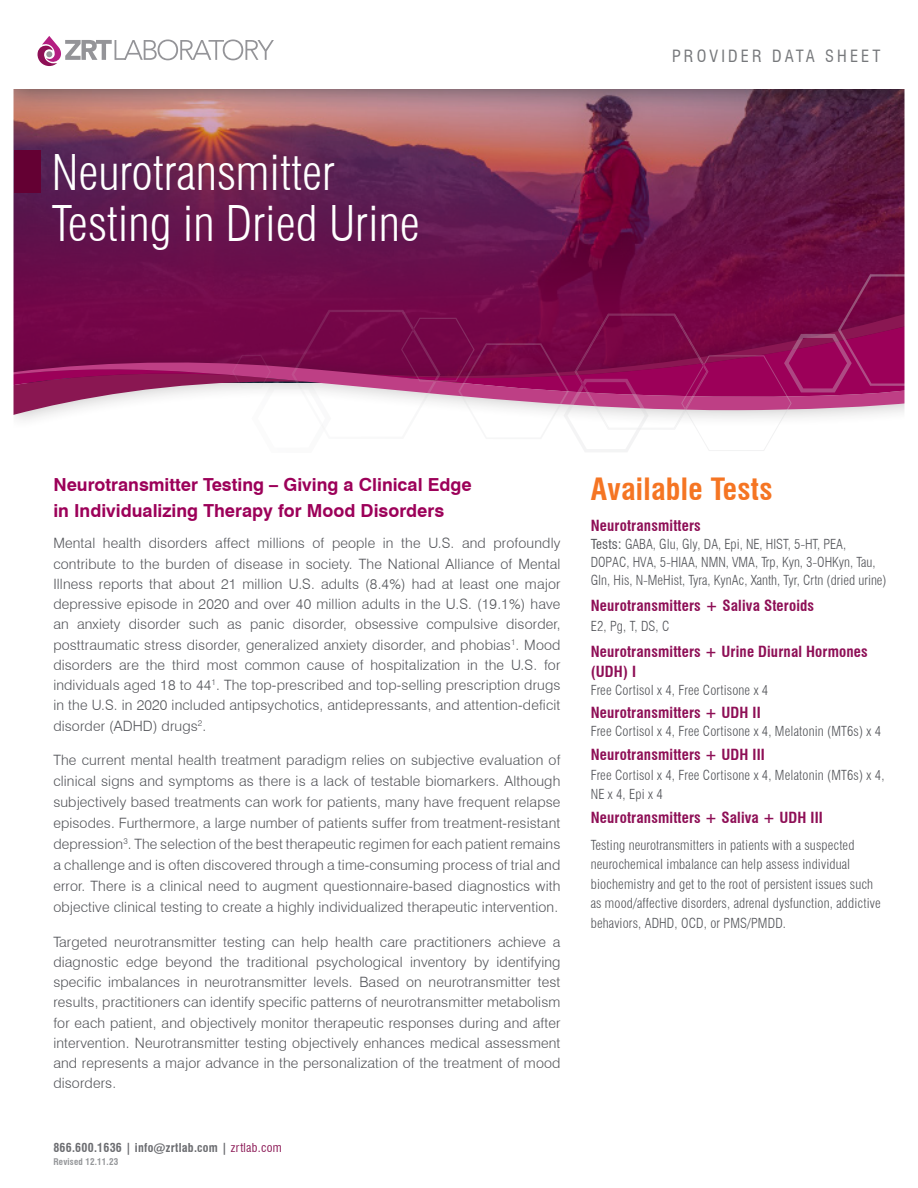
<style>
.page{position:relative;width:918px;height:1188px;background:#fff}
.page>*{position:absolute;margin:0;border:0;box-sizing:border-box;transform-origin:0 0}
.t1{font:300 condensed 48px/51px "Swiss 721 BT";color:#fff}
.t2{font:700 condensed 30px "Swiss 721 BT";letter-spacing:.01em;color:#f57523}
.t3{font:700 18px/25.5px "Swiss 721 BT";color:#9c0159}
.t4{font:condensed 16.5px "Swiss 721 BT";letter-spacing:.19em;color:#76787b}
.t5{font:700 condensed 15px/19.5px "Swiss 721 BT";letter-spacing:.01em;color:#8e0f56}
.t6{font:300 14.25px/20.4px "Swiss 721 BT";letter-spacing:.01em;color:#54555a;text-align:justify}
.t7{font:300 condensed 13.5px/19.5px "Swiss 721 BT";letter-spacing:.01em;color:#54555a}
.t8{font:700 condensed 12px "Swiss 721 BT";letter-spacing:.02em;color:#6c6d71}
.t9{font:700 condensed 9px "Swiss 721 BT";letter-spacing:.02em;color:#939598}
.s1{font-weight:400;color:#8d1c58}
.s2{font-weight:400}
.s3{font-stretch:normal}
</style>
<div class="page">
<svg style="left:15px;top:111px;width:888px;height:163px;background:#732851"></svg>
<div style="left:0;top:0;width:918px;height:111px;background:#231f20;opacity:.64"></div>
<div style="left:0;top:0;width:918px;height:89px;background:#fff"></div>
<svg style="left:38px;top:36px;width:236px;height:30px"></svg>
<div style="left:14px;top:150px;width:27px;height:43px;background:#640033"></div>
<svg style="left:15px;top:274px;width:888px;height:178px"></svg>
<p class="t1" style="left:52px;top:147px;width:370px">Neurotransmitter<br>Testing in Dried Urine</p>
<p class="t4" style="left:672px;top:46px;width:210px">PROVIDER DATA SHEET</p>
<p class="t3" style="left:53px;top:472px;width:420px">Neurotransmitter Testing – Giving a Clinical Edge in Individualizing Therapy for Mood Disorders</p>
<p class="t6" style="left:53px;top:532px;width:509px">Mental health disorders affect millions of people in the U.S. and profoundly contribute to the burden of disease in society. The National Alliance of Mental Illness reports that about 21 million U.S. adults (8.4%) had at least one major depressive episode in 2020 and over 40 million adults in the U.S. (19.1%) have an anxiety disorder such as panic disorder, obsessive compulsive disorder, posttraumatic stress disorder, generalized anxiety disorder, and phobias<sup>1</sup>. Mood disorders are the third most common cause of hospitalization in the U.S. for individuals aged 18 to 44<sup>1</sup>. The top-prescribed and top-selling prescription drugs in the U.S. in 2020 included antipsychotics, antidepressants, and attention-deficit disorder (ADHD) drugs<sup>2</sup>.</p>
<p class="t6" style="left:53px;top:749px;width:509px;line-height:21px">The current mental health treatment paradigm relies on subjective evaluation of clinical signs and symptoms as there is a lack of testable biomarkers. Although subjectively based treatments can work for patients, many have frequent relapse episodes. Furthermore, a large number of patients suffer from treatment-resistant depression<sup>3</sup>. The selection of the best therapeutic regimen for each patient remains a challenge and is often discovered through a time-consuming process of trial and error. There is a clinical need to augment questionnaire-based diagnostics with objective clinical testing to create a highly individualized therapeutic intervention.</p>
<p class="t6" style="left:53px;top:931px;width:509px">Targeted neurotransmitter testing can help health care practitioners achieve a diagnostic edge beyond the traditional psychological inventory by identifying specific imbalances in neurotransmitter levels. Based on neurotransmitter test results, practitioners can identify specific patterns of neurotransmitter metabolism for each patient, and objectively monitor therapeutic responses during and after intervention. Neurotransmitter testing objectively enhances medical assessment and represents a major advance in the personalization of the treatment of mood disorders.</p>
<p class="t8" style="left:53px;top:1140px;width:230px">866.600.1636 | info@zrtlab.com | <span class="s1">zrtlab.com</span></p>
<p class="t9" style="left:53px;top:1157px;width:66px">Revised 12.11.23</p>
<p class="t2" style="left:591px;top:472px;width:183px">Available Tests</p>
<p class="t5" style="left:591px;top:516px;width:112px">Neurotransmitters</p>
<p class="t7" style="left:591px;top:535px;width:297px;line-height:18px"><span class="s2">Tests:</span> GABA, Glu, Gly, DA, Epi, NE, HIST, 5-HT, PEA,<br>DOPAC, HVA, 5-HIAA, NMN, VMA, Trp, Kyn, 3-OHKyn, Tau,<br>Gln, His, N-MeHist, Tyra, KynAc, Xanth, Tyr, Crtn (dried urine)</p>
<p class="t5" style="left:591px;top:596px;width:225px">Neurotransmitters <span class="s3">+</span> Saliva Steroids</p>
<p class="t7" style="left:591px;top:616px;width:80px">E2, Pg, T, DS, C</p>
<p class="t5" style="left:591px;top:642px;width:279px">Neurotransmitters + Urine Diurnal Hormones (UDH) I</p>
<p class="t7" style="left:591px;top:680px;width:179px">Free Cortisol x 4, Free Cortisone x 4</p>
<p class="t5" style="left:591px;top:703px;width:172px">Neurotransmitters + UDH II</p>
<p class="t7" style="left:591px;top:722px;width:292px">Free Cortisol x 4, Free Cortisone x 4, Melatonin (MT6s) x 4</p>
<p class="t5" style="left:591px;top:745px;width:176px">Neurotransmitters + UDH III</p>
<p class="t7" style="left:591px;top:765px;width:295px">Free Cortisol x 4, Free Cortisone x 4, Melatonin (MT6s) x 4,<br>NE x 4, Epi x 4</p>
<p class="t5" style="left:591px;top:808px;width:234px">Neurotransmitters + Saliva + UDH III</p>
<p class="t7" style="left:591px;top:835px;width:291px">Testing neurotransmitters in patients with a suspected neurochemical imbalance can help assess individual biochemistry and get to the root of persistent issues such as mood/affective disorders, adrenal dysfunction, addictive behaviors, ADHD, OCD, or PMS/PMDD.</p>
</div>
